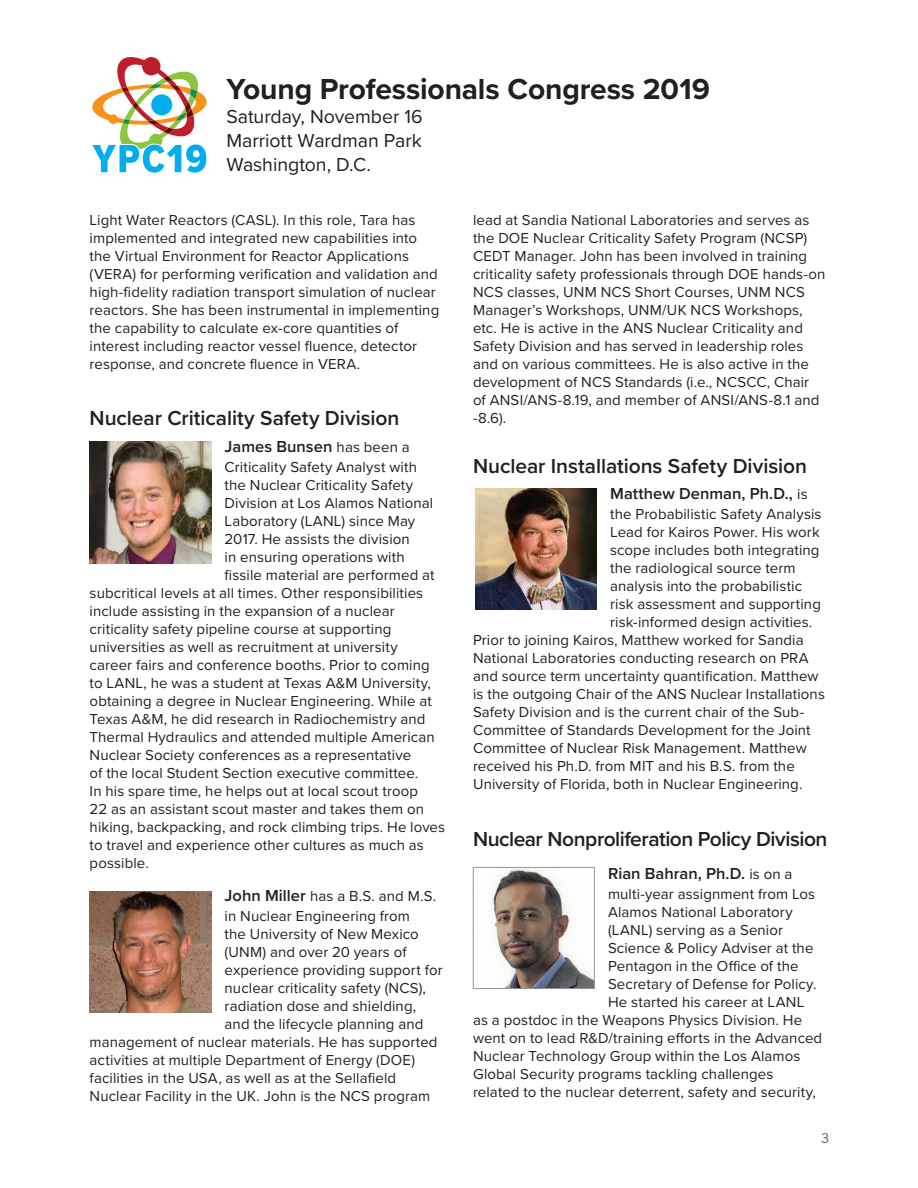
<style>
.page{position:relative;width:918px;height:1188px;background:#fff}
.page>*{position:absolute;margin:0;border:0;box-sizing:border-box;transform-origin:0 0}
.t1{font:700 30px "Proxima Nova";letter-spacing:-.005em;color:#231f20}
.t2{font:600 21px "Proxima Nova";letter-spacing:-.005em;color:#231f20}
.t3{font:600 21px "Proxima Nova";letter-spacing:-.025em;color:#231f20}
.t4{font:19.5px/24px "Proxima Nova";color:#231f20;text-align:justify}
.t5{font:600 16.5px "Proxima Nova";color:#231f20}
.t6{font:15px/18px "Proxima Nova";letter-spacing:.005em;color:#231f20}
.t7{font:13.5px "Trade Gothic LT Std";color:#52575a}
.s1{font-weight:400;font-size:15px}
.s2{font-weight:600;font-size:16.5px}
</style>
<div class="page">
<svg style="left:92px;top:57px;width:115px;height:116px"></svg>
<img style="left:90px;top:442px;width:121px;height:121px">
<img style="left:90px;top:891px;width:121px;height:121px">
<img style="left:475px;top:488px;width:122px;height:122px">
<img style="left:492px;top:869px;width:101px;height:118px">
<div style="left:473px;top:867px;width:122px;height:122px;border:1px solid #939598"></div>
<h1 class="t1" style="left:226px;top:67px;width:485px">Young Professionals Congress 2019</h1>
<h3 class="t4" style="left:226px;top:104px;width:198px">Saturday, November 16<br>Marriott Wardman Park Washington, D.C.</h3>
<p class="t6" style="left:90px;top:210px;width:351px">Light Water Reactors (CASL). In this role, Tara has implemented and integrated new capabilities into the Virtual Environment for Reactor Applications (VERA) for performing verification and validation and high-fidelity radiation transport simulation of nuclear reactors. She has been instrumental in implementing the capability to calculate ex-core quantities of interest including reactor vessel fluence, detector response, and concrete fluence in VERA.</p>
<p class="t2" style="left:90px;top:403px;width:311px">Nuclear Criticality Safety Division</p>
<p class="t5" style="left:225px;top:434px;width:187px">James Bunsen <span class="s1">has been a</span></p>
<p class="t6" style="left:225px;top:457px;width:194px">Criticality Safety Analyst with</p>
<p class="t6" style="left:225px;top:475px;width:190px">the Nuclear Criticality Safety</p>
<p class="t6" style="left:225px;top:493px;width:210px">Division at Los Alamos National</p>
<p class="t6" style="left:225px;top:511px;width:192px">Laboratory (LANL) since May</p>
<p class="t6" style="left:225px;top:529px;width:187px">2017. He assists the division</p>
<p class="t6" style="left:225px;top:547px;width:182px">in ensuring operations with</p>
<p class="t6" style="left:225px;top:565px;width:211px">fissile material are performed at</p>
<p class="t6" style="left:90px;top:583px;width:335px">subcritical levels at all times. Other responsibilities</p>
<p class="t6" style="left:90px;top:601px;width:307px">include assisting in the expansion of a nuclear</p>
<p class="t6" style="left:90px;top:619px;width:303px">criticality safety pipeline course at supporting</p>
<p class="t6" style="left:90px;top:637px;width:310px">universities as well as recruitment at university</p>
<p class="t6" style="left:90px;top:655px;width:342px">career fairs and conference booths. Prior to coming</p>
<p class="t6" style="left:90px;top:673px;width:343px">to LANL, he was a student at Texas A&amp;M University,</p>
<p class="t6" style="left:90px;top:691px;width:344px">obtaining a degree in Nuclear Engineering. While at</p>
<p class="t6" style="left:90px;top:709px;width:337px">Texas A&amp;M, he did research in Radiochemistry and</p>
<p class="t6" style="left:90px;top:727px;width:347px">Thermal Hydraulics and attended multiple American</p>
<p class="t6" style="left:90px;top:745px;width:323px">Nuclear Society conferences as a representative</p>
<p class="t6" style="left:90px;top:763px;width:330px">of the local Student Section executive committee.</p>
<p class="t6" style="left:90px;top:781px;width:330px">In his spare time, he helps out at local scout troop</p>
<p class="t6" style="left:90px;top:799px;width:336px">22 as an assistant scout master and takes them on</p>
<p class="t6" style="left:90px;top:817px;width:357px">hiking, backpacking, and rock climbing trips. He loves</p>
<p class="t6" style="left:90px;top:835px;width:336px">to travel and experience other cultures as much as</p>
<p class="t6" style="left:90px;top:853px;width:61px">possible.</p>
<p class="t6" style="left:225px;top:885px;width:213px;line-height:19.8px"><span class="s2">John Miller</span> has a B.S. and M.S. in Nuclear Engineering from</p>
<p class="t6" style="left:225px;top:924px;width:196px">the University of New Mexico</p>
<p class="t6" style="left:225px;top:942px;width:183px">(UNM) and over 20 years of</p>
<p class="t6" style="left:225px;top:960px;width:220px">experience providing support for</p>
<p class="t6" style="left:225px;top:978px;width:203px">nuclear criticality safety (NCS),</p>
<p class="t6" style="left:225px;top:996px;width:193px">radiation dose and shielding,</p>
<p class="t6" style="left:225px;top:1014px;width:200px">and the lifecycle planning and</p>
<p class="t6" style="left:90px;top:1032px;width:349px">management of nuclear materials. He has supported</p>
<p class="t6" style="left:90px;top:1050px;width:327px">activities at multiple Department of Energy (DOE)</p>
<p class="t6" style="left:90px;top:1068px;width:308px">facilities in the USA, as well as at the Sellafield</p>
<p class="t6" style="left:90px;top:1086px;width:342px">Nuclear Facility in the UK. John is the NCS program</p>
<p class="t6" style="left:473px;top:210px;width:354px">lead at Sandia National Laboratories and serves as the DOE Nuclear Criticality Safety Program (NCSP)<br>CEDT Manager. John has been involved in training criticality safety professionals through DOE hands-on NCS classes, UNM NCS Short Courses, UNM NCS Manager’s Workshops, UNM/UK NCS Workshops, etc. He is active in the ANS Nuclear Criticality and Safety Division and has served in leadership roles and on various committees. He is also active in the development of NCS Standards (i.e., NCSCC, Chair of ANSI/ANS-8.19, and member of ANSI/ANS-8.1 and -8.6).</p>
<p class="t2" style="left:473px;top:450px;width:336px">Nuclear Installations Safety Division</p>
<p class="t5" style="left:610px;top:481px;width:199px">Matthew Denman, Ph.D., <span class="s1">is</span></p>
<p class="t6" style="left:610px;top:504px;width:213px">the Probabilistic Safety Analysis</p>
<p class="t6" style="left:610px;top:522px;width:211px">Lead for Kairos Power. His work</p>
<p class="t6" style="left:610px;top:540px;width:211px">scope includes both integrating</p>
<p class="t6" style="left:610px;top:558px;width:187px">the radiological source term</p>
<p class="t6" style="left:610px;top:576px;width:193px">analysis into the probabilistic</p>
<p class="t6" style="left:610px;top:594px;width:212px">risk assessment and supporting</p>
<p class="t6" style="left:610px;top:612px;width:204px">risk-informed design activities.</p>
<p class="t6" style="left:473px;top:630px;width:332px">Prior to joining Kairos, Matthew worked for Sandia</p>
<p class="t6" style="left:473px;top:648px;width:337px">National Laboratories conducting research on PRA</p>
<p class="t6" style="left:473px;top:666px;width:347px">and source term uncertainty quantification. Matthew</p>
<p class="t6" style="left:473px;top:684px;width:353px">is the outgoing Chair of the ANS Nuclear Installations</p>
<p class="t6" style="left:473px;top:702px;width:333px">Safety Division and is the current chair of the Sub-</p>
<p class="t6" style="left:473px;top:720px;width:339px">Committee of Standards Development for the Joint</p>
<p class="t6" style="left:473px;top:738px;width:335px">Committee of Nuclear Risk Management. Matthew</p>
<p class="t6" style="left:473px;top:756px;width:323px">received his Ph.D. from MIT and his B.S. from the</p>
<p class="t6" style="left:473px;top:774px;width:331px">University of Florida, both in Nuclear Engineering.</p>
<p class="t3" style="left:473px;top:823px;width:356px">Nuclear Nonproliferation Policy Division</p>
<p class="t5" style="left:608px;top:861px;width:186px">Rian Bahran, Ph.D. <span class="s1">is on a</span></p>
<p class="t6" style="left:608px;top:884px;width:209px">multi-year assignment from Los</p>
<p class="t6" style="left:608px;top:902px;width:186px">Alamos National Laboratory</p>
<p class="t6" style="left:608px;top:920px;width:176px">(LANL) serving as a Senior</p>
<p class="t6" style="left:608px;top:938px;width:207px">Science &amp; Policy Adviser at the</p>
<p class="t6" style="left:608px;top:956px;width:192px">Pentagon in the Office of the</p>
<p class="t6" style="left:608px;top:974px;width:210px">Secretary of Defense for Policy.</p>
<p class="t6" style="left:608px;top:992px;width:198px">He started his career at LANL</p>
<p class="t6" style="left:473px;top:1010px;width:331px">as a postdoc in the Weapons Physics Division. He</p>
<p class="t6" style="left:473px;top:1028px;width:351px">went on to lead R&amp;D/training efforts in the Advanced</p>
<p class="t6" style="left:473px;top:1046px;width:329px">Nuclear Technology Group within the Los Alamos</p>
<p class="t6" style="left:473px;top:1064px;width:302px">Global Security programs tackling challenges</p>
<p class="t6" style="left:473px;top:1082px;width:344px">related to the nuclear deterrent, safety and security,</p>
<p class="t7" style="left:821px;top:1130px;width:10px">3</p>
</div>
